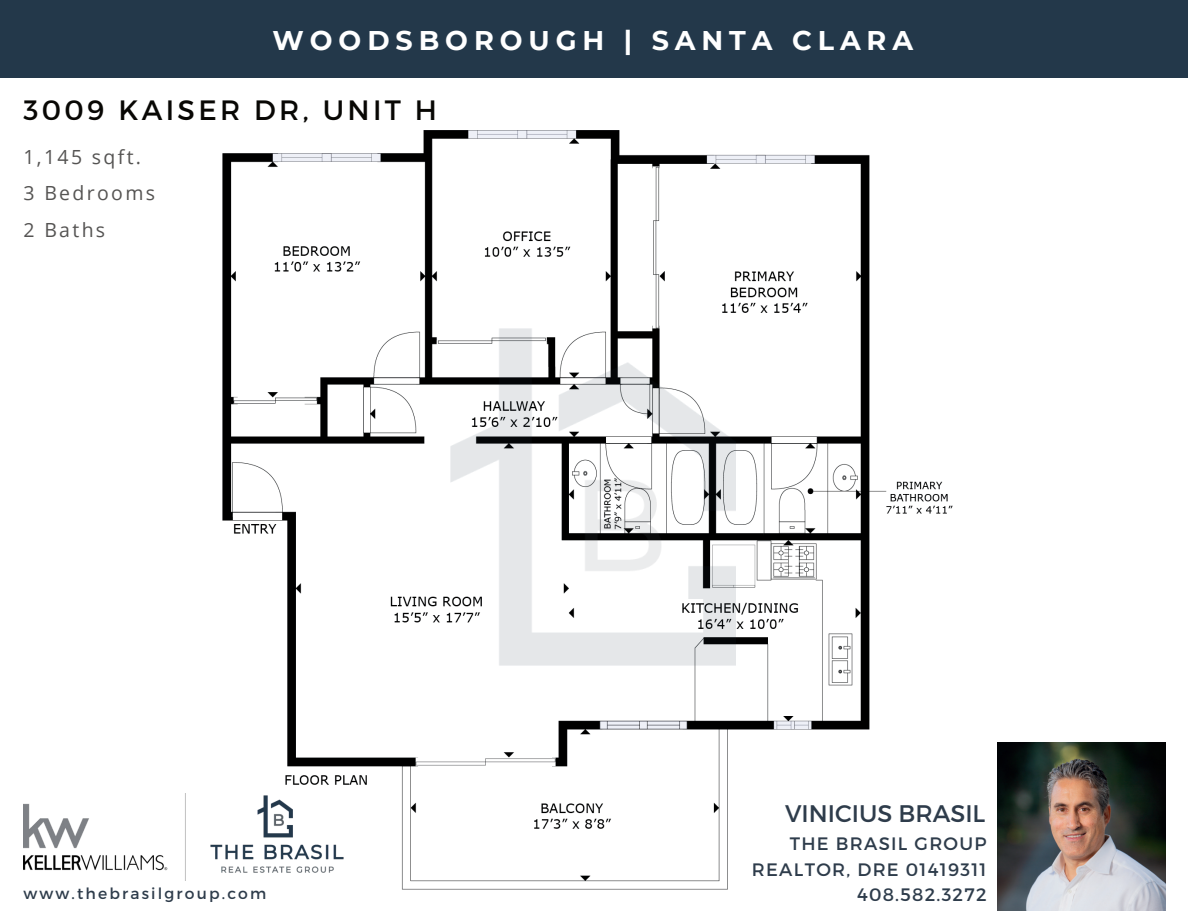
<style>
.page{position:relative;width:1188px;height:918px;background:#fff}
.page>*{position:absolute;margin:0;border:0;box-sizing:border-box;transform-origin:0 0}
.t1{font:28.05px "Montserrat";letter-spacing:.12em;color:#080704}
.t2{font:700 27px "Montserrat";letter-spacing:.22em;color:#fff}
.t3{font:24px "Montserrat";color:#2e3c4b}
.t4{font:19.5px/36.5px "Open Sans";letter-spacing:.12em;color:#555453}
.t5{font:18px/25.2px "Montserrat";letter-spacing:.07em;color:#2e3c4b;text-align:right}
.t6{font:15.6px "Montserrat";letter-spacing:.14em;color:#2e3c4b}
</style>
<div class="page">
<img style="left:222px;top:130px;width:731px;height:760px">
<img style="left:23px;top:794px;width:327px;height:86px">
<img style="left:997px;top:742px;width:168px;height:168px">
<div style="left:0;top:0;width:1188px;height:78px;background:#23384a"></div>
<img style="left:450px;top:329px;width:285px;height:336px">
<div style="left:413px;top:480px;width:37px;height:8px;background:#fff"></div>
<h2 class="t2" style="left:273px;top:21px;width:642px">WOODSBOROUGH | SANTA CLARA</h2>
<h1 class="t1" style="left:23px;top:93px;width:415px">3009 KAISER DR, UNIT H</h1>
<p class="t4" style="left:23px;top:138px;width:133px">1,145 sqft.<br>3 Bedrooms<br>2 Baths</p>
<h3 class="t3" style="left:785px;top:798px;width:202px">VINICIUS BRASIL</h3>
<p class="t5" style="left:752px;top:831px;width:236px">THE BRASIL GROUP<br>REALTOR, DRE 01419311</p>
<p class="t6" style="left:23px;top:884px;width:244px">www.thebrasilgroup.com</p>
<p class="t5" style="left:857px;top:882px;width:131px">408.582.3272</p>
</div>
